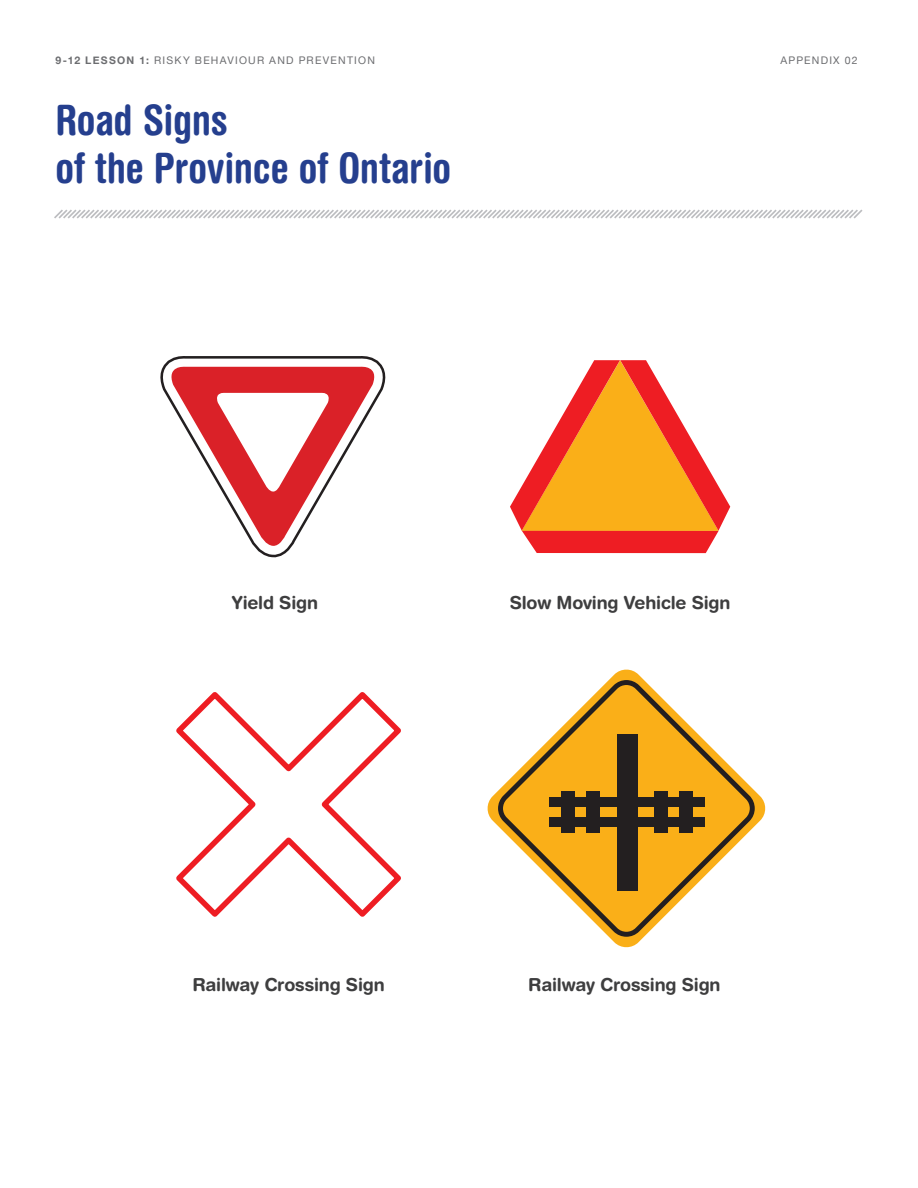
<style>
.page{position:relative;width:918px;height:1188px;background:#fff}
.page>*{position:absolute;margin:0;border:0;box-sizing:border-box;transform-origin:0 0}
.t1{font:700 condensed 42px/48px "Helvetica Rounded";letter-spacing:-.01em;color:#253f8e}
.Subheader{font:700 18px "Helvetica Rounded";letter-spacing:-.01em;color:#3e3e3f}
.Section_Headers{font:10.5px "Helvetica Neue";letter-spacing:.12em;color:#6c6d70}
.appendix{font:10.5px "Helvetica Neue";letter-spacing:.12em;color:#6c6d70}
.s1{font-weight:700}
</style>
<div class="page">
<svg style="left:54px;top:209px;width:809px;height:10px"></svg>
<svg style="left:487px;top:669px;width:279px;height:279px"></svg>
<svg style="left:498px;top:680px;width:257px;height:257px;fill:#faaf18"></svg>
<div style="left:617px;top:734px;width:21px;height:157px;background:#231f20"></div>
<div style="left:549px;top:797px;width:156px;height:10px;background:#231f20"></div>
<div style="left:549px;top:817px;width:156px;height:10px;background:#231f20"></div>
<div style="left:561px;top:791px;width:14px;height:42px;background:#231f20"></div>
<div style="left:586px;top:791px;width:13px;height:42px;background:#231f20"></div>
<div style="left:655px;top:791px;width:13px;height:42px;background:#231f20"></div>
<div style="left:679px;top:791px;width:14px;height:42px;background:#231f20"></div>
<svg style="left:160px;top:356px;width:226px;height:202px"></svg>
<svg style="left:166px;top:365px;width:214px;height:181px"></svg>
<div style="left:236px;top:406px;width:72px;height:23px;background:#fff"></div>
<svg style="left:510px;top:360px;width:220px;height:193px"></svg>
<svg style="left:176px;top:692px;width:225px;height:225px"></svg>
<svg style="left:194px;top:708px;width:189px;height:189px"></svg>
<p class="Section_Headers" style="left:56px;top:54px;width:321px"><span class="s1">9-12 LESSON 1:</span> RISKY BEHAVIOUR AND PREVENTION</p>
<p class="t1" style="left:56px;top:95px;width:397px">Road Signs<br>of the Province of Ontario</p>
<p class="appendix" style="left:780px;top:54px;width:79px">APPENDIX 02</p>
<p class="Subheader" style="left:232px;top:592px;width:88px">Yield Sign</p>
<p class="Subheader" style="left:510px;top:592px;width:222px">Slow Moving Vehicle Sign</p>
<p class="Subheader" style="left:192px;top:973px;width:194px">Railway Crossing Sign</p>
<p class="Subheader" style="left:528px;top:973px;width:194px">Railway Crossing Sign</p>
</div>
